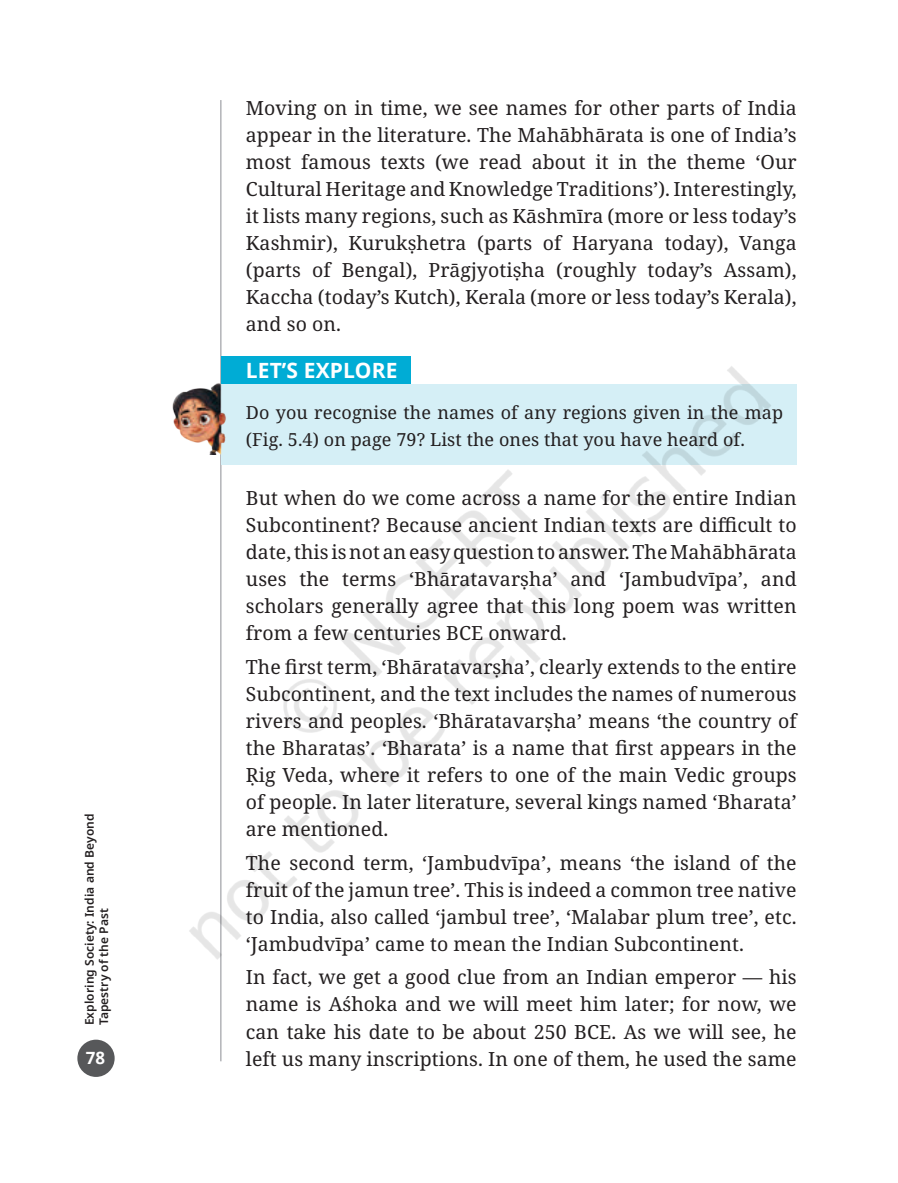
<style>
.page{position:relative;width:898px;height:1183px;background:#fff}
.page>*{position:absolute;margin:0;border:0;box-sizing:border-box;transform-origin:0 0}
.t1{font:700 21px "Noto Sans";letter-spacing:.005em;color:#fff}
.t2{font:19.5px/27px "Noto Serif";letter-spacing:.005em;color:#231f20;text-align:justify}
.t3{font:18px/27px "Noto Serif";letter-spacing:.005em;color:#231f20}
.t4{font:700 16.8px "Noto Sans";color:#fff}
.t5{font:600 12px/14.4px "Noto Sans";letter-spacing:.005em;color:#231f20}
</style>
<div class="page">
<img style="left:172px;top:291px;width:616px;height:702px">
<p class="t5" style="left:82px;top:1025px;width:213px;rotate:-90deg">Exploring Society: India and Beyond<br>Tapestry of the Past</p>
<p class="t4" style="left:86px;top:1046px;width:21px">78</p>
<p class="t2" style="left:246px;top:95px;width:552px">Moving on in time, we see names for other parts of India appear in the literature. The Mahābhārata is one of India’s most famous texts (we read about it in the theme ‘Our Cultural Heritage and Knowledge Traditions’). Interestingly, it lists many regions, such as Kāshmīra (more or less today’s Kashmir), Kurukṣhetra (parts of Haryana today), Vanga (parts of Bengal), Prāgjyotiṣha (roughly today’s Assam), Kaccha (today’s Kutch), Kerala (more or less today’s Kerala), and so on.</p>
<p class="t1" style="left:246px;top:356px;width:153px">LET’S EXPLORE</p>
<p class="t3" style="left:246px;top:399px;width:539px">Do you recognise the names of any regions given in the map (Fig. 5.4) on page 79? List the ones that you have heard of.</p>
<p class="t2" style="left:246px;top:485px;width:552px">But when do we come across a name for the entire Indian Subcontinent? Because ancient Indian texts are difficult to date, this is not an easy question to answer. The Mahābhārata uses the terms ‘Bhāratavarṣha’ and ‘Jambudvīpa’, and scholars generally agree that this long poem was written from a few centuries BCE onward.</p>
<p class="t2" style="left:246px;top:654px;width:552px">The first term, ‘Bhāratavarṣha’, clearly extends to the entire Subcontinent, and the text includes the names of numerous rivers and peoples. ‘Bhāratavarṣha’ means ‘the country of the Bharatas’. ‘Bharata’ is a name that first appears in the Ṛig Veda, where it refers to one of the main Vedic groups of people. In later literature, several kings named ‘Bharata’ are mentioned.</p>
<p class="t2" style="left:246px;top:850px;width:552px">The second term, ‘Jambudvīpa’, means ‘the island of the fruit of the jamun tree’. This is indeed a common tree native to India, also called ‘jambul tree’, ‘Malabar plum tree’, etc. ‘Jambudvīpa’ came to mean the Indian Subcontinent.</p>
<p class="t2" style="left:246px;top:964px;width:552px">In fact, we get a good clue from an Indian emperor — his name is Aśhoka and we will meet him later; for now, we can take his date to be about 250 BCE. As we will see, he left us many inscriptions. In one of them, he used the same</p>
</div>
